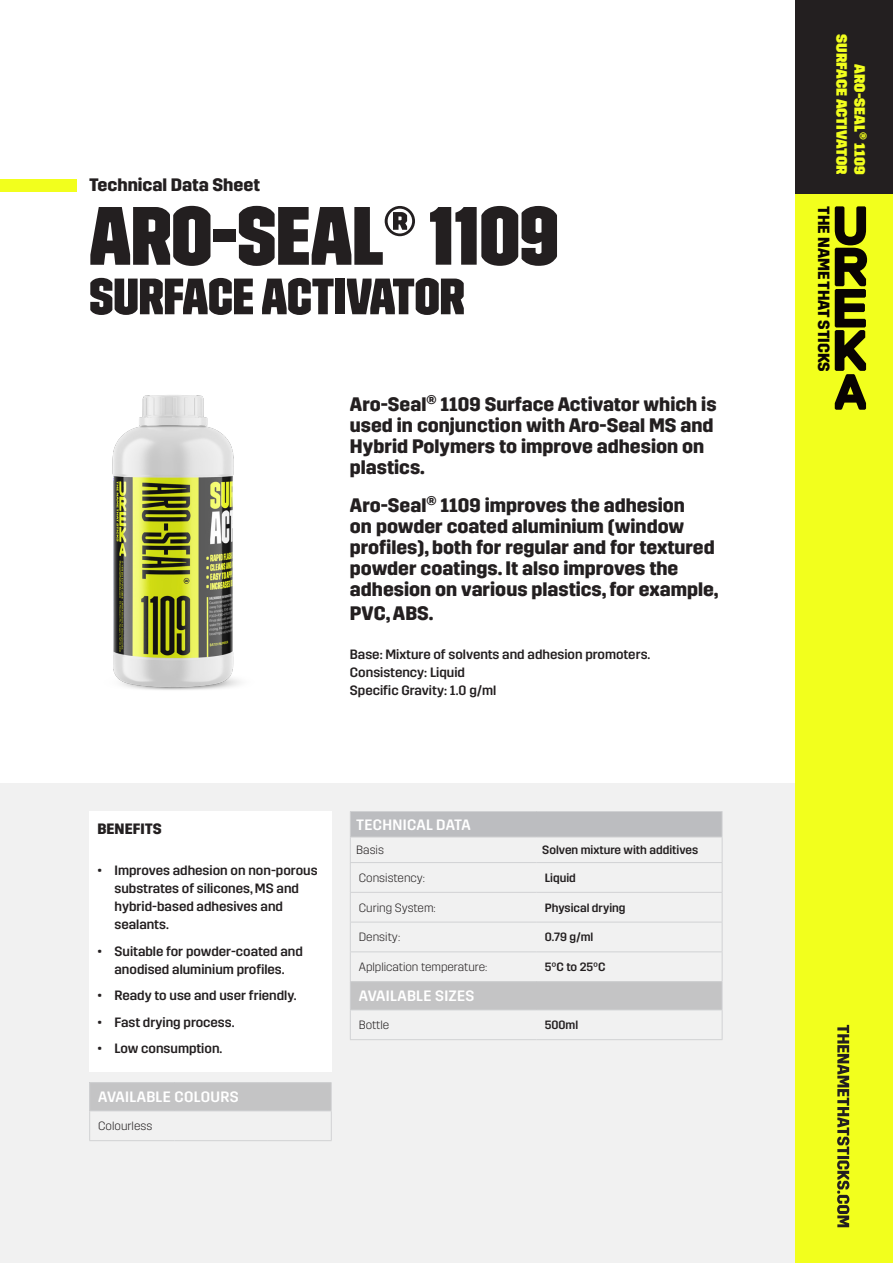
<style>
.page{position:relative;width:893px;height:1263px;background:#fff}
.page>*{position:absolute;margin:0;border:0;box-sizing:border-box;transform-origin:0 0}
.t1{font:82.5px "Trim Poster Average";color:#231f20}
.t2{font:51px "Trim Poster Average";color:#231f20}
.t3{font:700 19.5px/21px "Trim";color:#231f20}
.t4{font:700 18px "Trim";color:#231f20}
.t5{font:700 16.2px "Trim";color:#080302}
.t6{font:500 15px "Trim";letter-spacing:.02em;color:#fff}
.t7{font:800 15px "Trim";color:#f2ff1d}
.t8{font:700 15px "Trim";color:#231f20}
.t9{font:500 13.5px/18px "Trim";color:#231f20}
.t10{font:300 12px "Trim";color:#231f20}
.t11{font:500 12px "Trim";color:#231f20}
</style>
<div class="page">
<div style="left:0;top:783px;width:804px;height:480px;background:#f1f1f1"></div>
<div style="left:89px;top:811px;width:243px;height:260px;background:#fff"></div>
<div style="left:795px;top:0;width:98px;height:1263px;background:#f2ff1d"></div>
<div style="left:0;top:179px;width:77px;height:12px;background:#f2ff1d"></div>
<div style="left:795px;top:0;width:98px;height:193px;background:#231f20"></div>
<svg style="left:835px;top:206px;width:32px;height:204px"></svg>
<svg style="left:837px;top:1025px;width:12px;height:202px"></svg>
<img style="left:112px;top:395px;width:128px;height:295px">
<div style="left:350px;top:811px;width:372px;height:26px;background:#bcbdc0"></div>
<div style="left:350px;top:982px;width:372px;height:28px;background:#c4c4c5"></div>
<hr style="left:350px;top:811px;width:186px;height:1px;background:#d1d2d4">
<hr style="left:536px;top:811px;width:186px;height:1px;background:#d1d2d4">
<hr style="left:350px;top:837px;width:186px;height:1px;background:#d1d2d4">
<hr style="left:536px;top:837px;width:186px;height:1px;background:#d1d2d4">
<hr style="left:350px;top:862px;width:186px;height:1px;background:#d1d2d4">
<hr style="left:536px;top:862px;width:186px;height:1px;background:#d1d2d4">
<hr style="left:350px;top:892px;width:186px;height:1px;background:#d1d2d4">
<hr style="left:536px;top:892px;width:186px;height:1px;background:#d1d2d4">
<hr style="left:350px;top:922px;width:186px;height:1px;background:#d1d2d4">
<hr style="left:536px;top:922px;width:186px;height:1px;background:#d1d2d4">
<hr style="left:350px;top:951px;width:186px;height:1px;background:#d1d2d4">
<hr style="left:536px;top:951px;width:186px;height:1px;background:#d1d2d4">
<hr style="left:350px;top:981px;width:186px;height:1px;background:#d1d2d4">
<hr style="left:536px;top:981px;width:186px;height:1px;background:#d1d2d4">
<hr style="left:350px;top:1009px;width:186px;height:1px;background:#d1d2d4">
<svg style="left:350px;top:812px;width:1px;height:227px"></svg>
<hr style="left:536px;top:1009px;width:186px;height:1px;background:#d1d2d4">
<svg style="left:722px;top:812px;width:1px;height:227px"></svg>
<hr style="left:350px;top:1039px;width:186px;height:1px;background:#d1d2d4">
<hr style="left:536px;top:1039px;width:186px;height:1px;background:#d1d2d4">
<div style="left:90px;top:1083px;width:241px;height:28px;background:#c4c4c5"></div>
<hr style="left:89px;top:1082px;width:85px;height:1px;background:#d1d2d4">
<hr style="left:174px;top:1082px;width:94px;height:1px;background:#d1d2d4">
<hr style="left:268px;top:1082px;width:64px;height:1px;background:#d1d2d4">
<hr style="left:89px;top:1110px;width:85px;height:1px;background:#d1d2d4">
<svg style="left:89px;top:1083px;width:1px;height:57px"></svg>
<hr style="left:174px;top:1110px;width:94px;height:1px;background:#d1d2d4">
<hr style="left:268px;top:1110px;width:64px;height:1px;background:#d1d2d4">
<svg style="left:331px;top:1083px;width:1px;height:57px"></svg>
<hr style="left:89px;top:1140px;width:85px;height:1px;background:#d1d2d4">
<hr style="left:174px;top:1140px;width:94px;height:1px;background:#d1d2d4">
<hr style="left:268px;top:1140px;width:64px;height:1px;background:#d1d2d4">
<p class="t4" style="left:89px;top:175px;width:172px">Technical Data Sheet</p>
<p class="t1" style="left:89px;top:194px;width:471px">ARO-SEAL® 1109</p>
<p class="t2" style="left:89px;top:271px;width:377px">SURFACE ACTIVATOR</p>
<p class="t3" style="left:350px;top:394px;width:368px">Aro-Seal® 1109 Surface Activator which is used in conjunction with Aro-Seal MS and Hybrid Polymers to improve adhesion on plastics.</p>
<p class="t3" style="left:350px;top:495px;width:370px">Aro-Seal® 1109 improves the adhesion<br>on powder coated aluminium (window profiles), both for regular and for textured powder coatings. It also improves the adhesion on various plastics, for example,</p>
<p class="t3" style="left:350px;top:603px;width:85px">PVC, ABS.</p>
<p class="t9" style="left:350px;top:646px;width:302px">Base: Mixture of solvents and adhesion promoters.</p>
<p class="t9" style="left:350px;top:664px;width:117px">Consistency: Liquid</p>
<p class="t9" style="left:350px;top:682px;width:148px">Specific Gravity: 1.0 g/ml</p>
<p class="t8" style="left:98px;top:820px;width:66px">BENEFITS</p>
<p class="t9" style="left:115px;top:862px;width:205px;text-indent:-17px">• Improves adhesion on non-porous substrates of silicones, MS and hybrid-based adhesives and sealants.</p>
<p class="t9" style="left:98px;top:942px;width:207px;text-align:center">• Suitable for powder-coated and anodised aluminium profiles.</p>
<p class="t9" style="left:98px;top:987px;width:201px">• Ready to use and user friendly.</p>
<p class="t9" style="left:98px;top:1013px;width:139px">• Fast drying process.</p>
<p class="t9" style="left:98px;top:1040px;width:126px">• Low consumption.</p>
<p class="t6" style="left:98px;top:1089px;width:142px">AVAILABLE COLOURS</p>
<p class="t10" style="left:98px;top:1119px;width:56px">Colourless</p>
<p class="t6" style="left:356px;top:816px;width:116px">TECHNICAL DATA</p>
<p class="t10" style="left:356px;top:843px;width:29px">Basis</p>
<p class="t11" style="left:542px;top:843px;width:157px">Solven mixture with additives</p>
<p class="t10" style="left:359px;top:871px;width:68px">Consistency:</p>
<p class="t11" style="left:545px;top:871px;width:33px">Liquid</p>
<p class="t10" style="left:359px;top:901px;width:78px">Curing System:</p>
<p class="t11" style="left:545px;top:901px;width:82px">Physical drying</p>
<p class="t10" style="left:359px;top:930px;width:43px">Density:</p>
<p class="t11" style="left:545px;top:930px;width:50px">0.79 g/ml</p>
<p class="t10" style="left:359px;top:960px;width:130px">Aplplication temperature:</p>
<p class="t11" style="left:545px;top:960px;width:62px">5ºC to 25ºC</p>
<p class="t6" style="left:359px;top:988px;width:117px">AVAILABLE SIZES</p>
<p class="t10" style="left:359px;top:1018px;width:32px">Bottle</p>
<p class="t11" style="left:545px;top:1018px;width:35px">500ml</p>
<p class="t7" style="left:851px;top:34px;width:142px;rotate:90deg">SURFACE ACTIVATOR</p>
<p class="t7" style="left:869px;top:64px;width:111px;rotate:90deg">ARO-SEAL® 1109</p>
<p class="t5" style="left:833px;top:206px;width:167px;rotate:90deg">THE NAME THAT STICKS</p>
</div>
